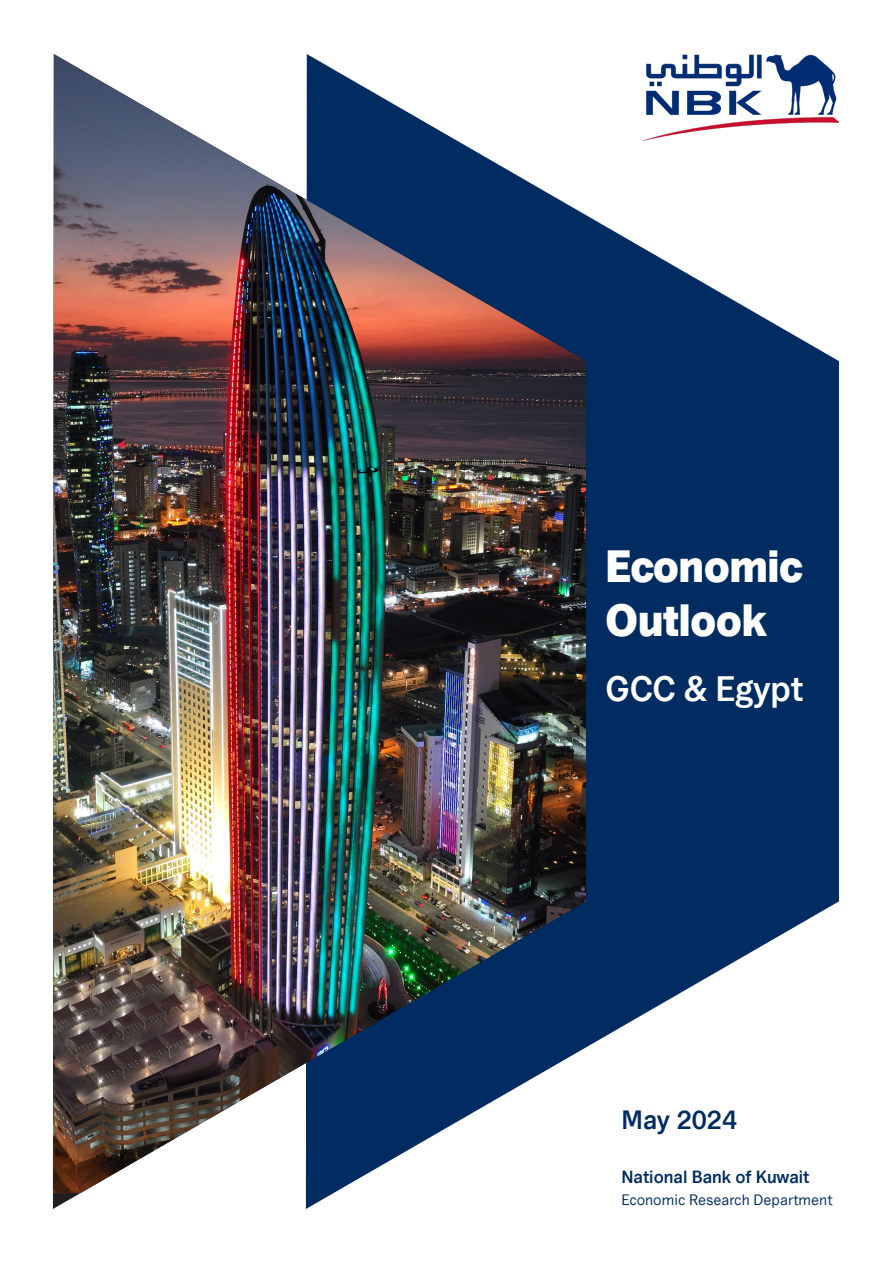
<style>
.page{position:relative;width:893px;height:1263px;background:#fff}
.page>*{position:absolute;margin:0;border:0;box-sizing:border-box;transform-origin:0 0}
.t1{font:800 45px "Du Nord";color:#fff}
.t2{font:36px "Du Nord D Bd";letter-spacing:-.005em;color:#fff}
.t3{font:27px "Du Nord D Bd";color:#002c61}
.t4{font:18px "Du Nord D Bd";color:#002c61}
.t5{font:15px "Du Nord";color:#002c61}
</style>
<div class="page">
<svg style="left:586px;top:54px;width:253px;height:994px;fill:#002c61"></svg>
<img style="left:53px;top:54px;width:533px;height:1139px">
<p class="t1" style="left:606px;top:541px;width:199px">Economic</p>
<p class="t1" style="left:606px;top:595px;width:163px">Outlook</p>
<p class="t2" style="left:606px;top:668px;width:199px">GCC &amp; Egypt</p>
<p class="t3" style="left:621px;top:1104px;width:117px">May 2024</p>
<p class="t4" style="left:621px;top:1166px;width:189px">National Bank of Kuwait</p>
<p class="t5" style="left:621px;top:1191px;width:213px">Economic Research Department</p>
</div>
